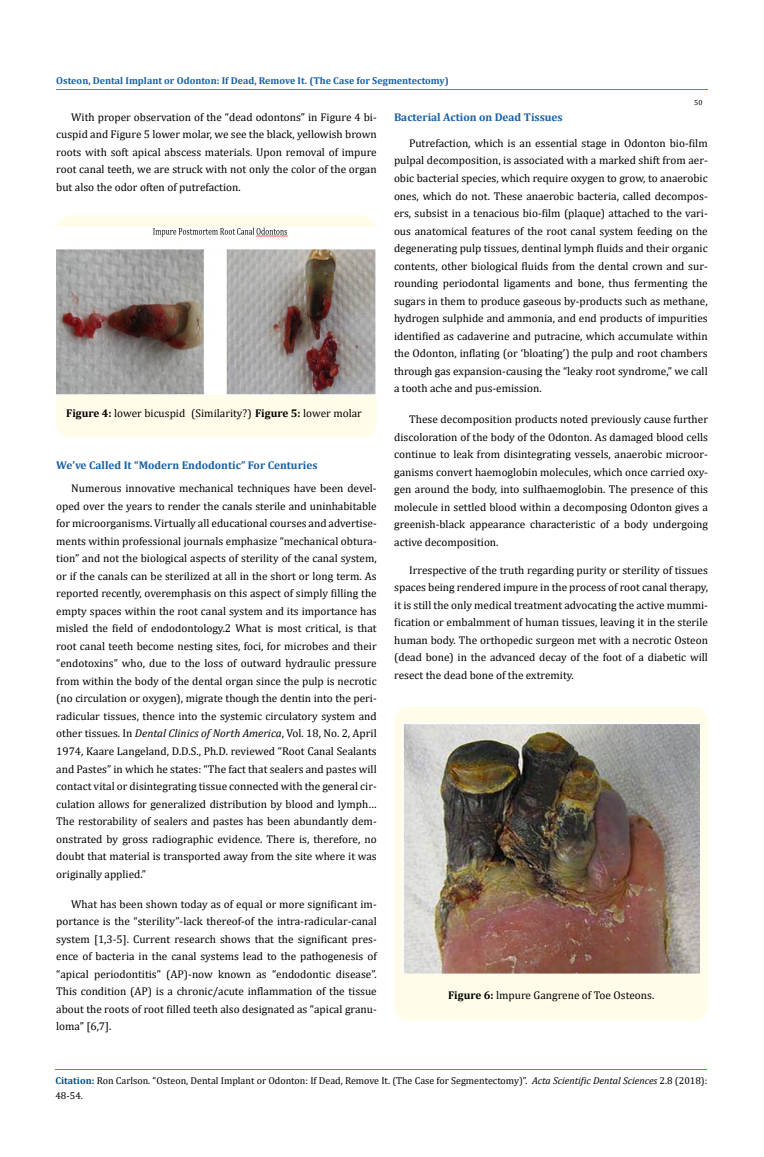
<style>
.page{position:relative;width:764px;height:1157px;background:#fff}
.page>*{position:absolute;margin:0;border:0;box-sizing:border-box;transform-origin:0 0}
.t1{font:11.25px/17.5px "Cambria";color:#000;text-align:justify}
.t2{font:700 11.25px "Cambria";color:#1560a6}
.t3{font:10px/15px "Cambria";color:#000}
.t4{font:700 10px "Cambria";color:#1560a6}
.t5{font:7.5px "Cambria";color:#000}
.s1{font-weight:700}
.s2{font-style:italic}
.s3{font-weight:700;color:#035089}
</style>
<div class="page">
<div style="left:56px;top:215px;width:321px;height:222px;background:#fffde9;border-radius:15px"></div>
<img style="left:56px;top:227px;width:321px;height:167px">
<div style="left:394px;top:707px;width:314px;height:313px;background:#fffde9;border-radius:15px"></div>
<img style="left:402px;top:722px;width:298px;height:251px">
<hr style="left:56px;top:90px;width:652px;height:1px;background:#e05d1a">
<hr style="left:55px;top:1069px;width:652px;height:1px;background:#e05d1a">
<p class="t4" style="left:56px;top:73px;width:394px">Osteon, Dental Implant or Odonton: If Dead, Remove It. (The Case for Segmentectomy)</p>
<p class="t5" style="left:694px;top:98px;width:10px">50</p>
<p class="t1" style="left:56px;top:108px;width:322px;text-indent:15px">With proper observation of the “dead odontons” in Figure 4 bi&shy;cuspid and Figure 5 lower molar, we see the black, yellowish brown roots with soft apical abscess materials. Upon removal of impure root canal teeth, we are struck with not only the color of the organ but also the odor often of putrefaction.</p>
<p class="t1" style="left:191px;top:404px;width:172px">(Similarity?) <span class="s1">Figure 5:</span> lower molar</p>
<p class="t1" style="left:66px;top:404px;width:121px"><span class="s1">Figure 4:</span> lower bicuspid</p>
<p class="t2" style="left:56px;top:457px;width:263px">We’ve Called It “Modern Endodontic” For Centuries</p>
<p class="t1" style="left:56px;top:479px;width:322px;text-indent:15px">Numerous innovative mechanical techniques have been devel&shy;oped over the years to render the canals sterile and uninhabitable for microorganisms. Virtually all educational courses and advertise&shy;ments within professional journals emphasize “mechanical obtura&shy;tion” and not the biological aspects of sterility of the canal system, or if the canals can be sterilized at all in the short or long term. As reported recently, overemphasis on this aspect of simply filling the empty spaces within the root canal system and its importance has misled the field of endodontology.2 What is most critical, is that root canal teeth become nesting sites, foci, for microbes and their “endotoxins” who, due to the loss of outward hydraulic pressure from within the body of the dental organ since the pulp is necrotic (no circulation or oxygen), migrate though the dentin into the peri&shy;radicular tissues, thence into the systemic circulatory system and other tissues. In <span class="s2">Dental Clinics of North America</span>, Vol. 18, No. 2, April 1974, Kaare Langeland, D.D.S., Ph.D. reviewed “Root Canal Sealants and Pastes” in which he states: “The fact that sealers and pastes will contact vital or disintegrating tissue connected with the general cir&shy;culation allows for generalized distribution by blood and lymph… The restorability of sealers and pastes has been abundantly dem&shy;onstrated by gross radiographic evidence. There is, therefore, no doubt that material is transported away from the site where it was originally applied.”</p>
<p class="t1" style="left:56px;top:894px;width:322px;text-indent:15px">What has been shown today as of equal or more significant im&shy;portance is the “sterility”-lack thereof-of the intra-radicular-canal system [1,3-5]. Current research shows that the significant pres&shy;ence of bacteria in the canal systems lead to the pathogenesis of “apical periodontitis” (AP)-now known as “endodontic disease”.<br>This condition (AP) is a chronic/acute inflammation of the tissue about the roots of root filled teeth also designated as “apical granu&shy;loma” [6,7].</p>
<p class="t2" style="left:394px;top:109px;width:170px">Bacterial Action on Dead Tissues</p>
<p class="t1" style="left:394px;top:134px;width:315px;text-indent:15px">Putrefaction, which is an essential stage in Odonton bio-film pulpal decomposition, is associated with a marked shift from aer&shy;obic bacterial species, which require oxygen to grow, to anaerobic ones, which do not. These anaerobic bacteria, called decompos&shy;ers, subsist in a tenacious bio-film (plaque) attached to the vari&shy;ous anatomical features of the root canal system feeding on the degenerating pulp tissues, dentinal lymph fluids and their organic contents, other biological fluids from the dental crown and sur&shy;rounding periodontal ligaments and bone, thus fermenting the sugars in them to produce gaseous by-products such as methane, hydrogen sulphide and ammonia, and end products of impurities identified as cadaverine and putracine, which accumulate within the Odonton, inflating (or ‘bloating’) the pulp and root chambers through gas expansion-causing the “leaky root syndrome,” we call a tooth ache and pus-emission.</p>
<p class="t1" style="left:394px;top:410px;width:315px;text-indent:15px">These decomposition products noted previously cause further discoloration of the body of the Odonton. As damaged blood cells continue to leak from disintegrating vessels, anaerobic microor&shy;ganisms convert haemoglobin molecules, which once carried oxy&shy;gen around the body, into sulfhaemoglobin. The presence of this molecule in settled blood within a decomposing Odonton gives a greenish-black appearance characteristic of a body undergoing active decomposition.</p>
<p class="t1" style="left:394px;top:561px;width:315px;text-indent:15px">Irrespective of the truth regarding purity or sterility of tissues spaces being rendered impure in the process of root canal therapy, it is still the only medical treatment advocating the active mummi&shy;fication or embalmment of human tissues, leaving it in the sterile human body. The orthopedic surgeon met with a necrotic Osteon (dead bone) in the advanced decay of the foot of a diabetic will resect the dead bone of the extremity.</p>
<p class="t1" style="left:448px;top:985px;width:208px"><span class="s1">Figure 6:</span> lmpure Gangrene of Toe Osteons.</p>
<p class="t3" style="left:55px;top:1072px;width:653px"><span class="s3">Citation:</span> Ron Carlson<span class="s2">.</span> “Osteon, Dental Implant or Odonton: If Dead, Remove It. (The Case for Segmentectomy)”. <span class="s2">Acta Scientific Dental Sciences</span> 2.8 (2018):<br>48-54.</p>
</div>
